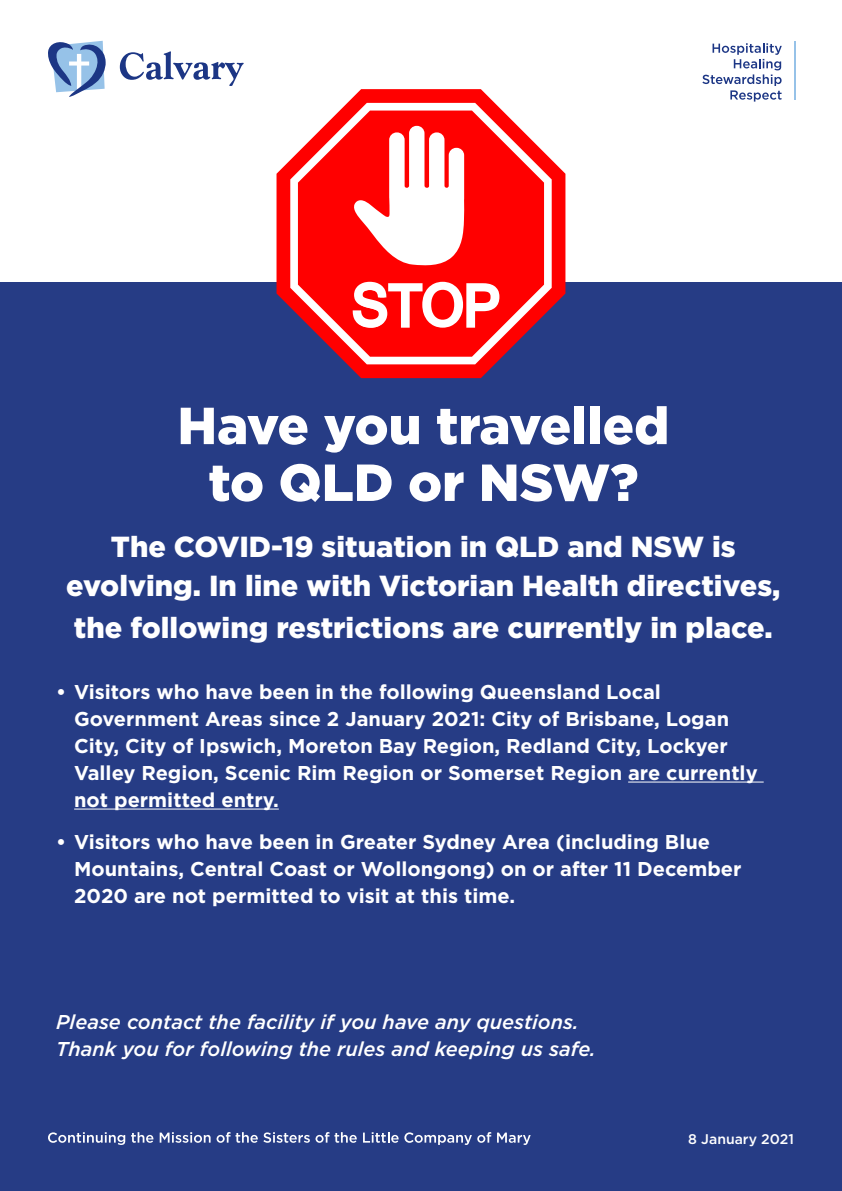
<style>
.page{position:relative;width:842px;height:1191px;background:#fff}
.page>*{position:absolute;margin:0;border:0;box-sizing:border-box;transform-origin:0 0}
.t1{font:900 52px/56.8px "Gotham";color:#fff;text-align:center}
.t2{font:900 29px/38.8px "Gotham";color:#fff;text-align:center}
.t3{font:700 20px/27px "Gotham";color:#fff}
.t4{font:italic 500 20px/27px "Gotham";color:#fff}
.t5{font:500 14px "Gotham";color:#fff}
</style>
<div class="page">
<div style="left:0;top:282px;width:842px;height:909px;background:#263c85"></div>
<svg style="left:276px;top:89px;width:289px;height:289px"></svg>
<svg style="left:290px;top:103px;width:262px;height:261px"></svg>
<svg style="left:298px;top:111px;width:246px;height:246px;background:#f42024"></svg>
<svg style="left:352px;top:126px;width:112px;height:140px"></svg>
<svg style="left:353px;top:282px;width:146px;height:46px;background:#ff7c7c"></svg>
<svg style="left:48px;top:40px;width:58px;height:57px"></svg>
<svg style="left:120px;top:51px;width:124px;height:35px"></svg>
<svg style="left:702px;top:43px;width:80px;height:59px"></svg>
<hr style="left:794px;top:41px;width:2px;height:58px;background:#96c2e8">
<hr style="left:628px;top:781px;width:136px;height:1px;background:#fff">
<hr style="left:74px;top:808px;width:205px;height:1px;background:#fff">
<svg style="left:48px;top:1132px;width:77px;height:13px"></svg>
<svg style="left:131px;top:1132px;width:22px;height:10px"></svg>
<svg style="left:160px;top:1132px;width:51px;height:10px"></svg>
<svg style="left:217px;top:1132px;width:140px;height:10px"></svg>
<svg style="left:363px;top:1132px;width:128px;height:13px"></svg>
<svg style="left:497px;top:1132px;width:34px;height:13px"></svg>
<p class="t1" style="left:177px;top:397px;width:493px">Have you travelled to QLD or NSW?</p>
<p class="t2" style="left:66px;top:527px;width:716px">The COVID-19 situation in QLD and NSW is evolving. In line with Victorian Health directives,</p>
<p class="t2" style="left:74px;top:608px;width:700px">the following restrictions are currently in place.</p>
<p class="t3" style="left:74px;top:678px;width:685px;text-indent:-18px">• Visitors who have been in the following Queensland Local Government Areas since 2 January 2021: City of Brisbane, Logan City, City of Ipswich, Moreton Bay Region, Redland City, Lockyer Valley Region, Scenic Rim Region or Somerset Region are currently not permitted entry.</p>
<p class="t3" style="left:74px;top:828px;width:669px;text-indent:-18px">• Visitors who have been in Greater Sydney Area (including Blue<br>Mountains, Central Coast or Wollongong) on or after 11 December<br>2020 are not permitted to visit at this time.</p>
<p class="t4" style="left:56px;top:1008px;width:541px">Please contact the facility if you have any questions.<br>Thank you for following the rules and keeping us safe.</p>
<p class="t5" style="left:688px;top:1129px;width:107px">8 January 2021</p>
</div>
